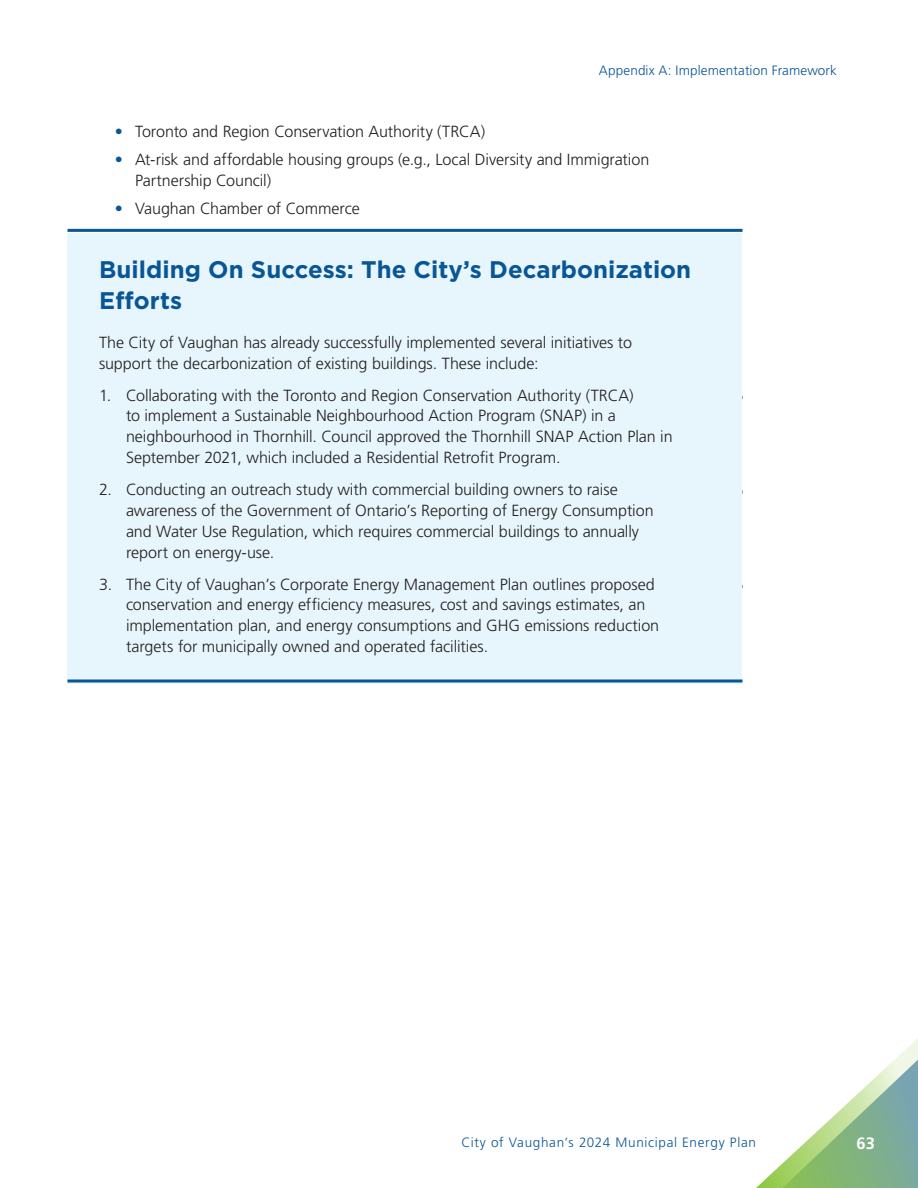
<style>
.page{position:relative;width:918px;height:1188px;background:#fff}
.page>*{position:absolute;margin:0;border:0;box-sizing:border-box;transform-origin:0 0}
.Box_1_-_Heading{font:700 24px/31.5px "Gotham";letter-spacing:.005em;color:#095596}
.t1{font:700 16.5px "Frutiger LT Std";color:#fff}
.Box_1_-_Body{font:300 16.2px/21px "Frutiger LT Std";letter-spacing:-.005em;color:#231f20}
.t2{font:300 13.5px "Frutiger LT Std";letter-spacing:.05em;color:#095596}
.t3{font:300 13.5px "Frutiger LT Std";letter-spacing:.02em;color:#095596}
.s1{font-weight:900;color:#095596}
</style>
<div class="page">
<svg style="left:756px;top:1038px;width:162px;height:150px"></svg>
<div style="left:68px;top:233px;width:674px;height:109px;background:#e6f6fc"></div>
<hr style="left:68px;top:229px;width:674px;height:3px;background:#095596">
<div style="left:68px;top:325px;width:674px;height:75px;background:#e6f6fc"></div>
<div style="left:68px;top:378px;width:674px;height:117px;background:#e6f6fc"></div>
<div style="left:68px;top:472px;width:674px;height:117px;background:#e6f6fc"></div>
<div style="left:68px;top:567px;width:674px;height:117px;background:#e6f6fc"></div>
<hr style="left:68px;top:680px;width:674px;height:2px;background:#095596">
<p class="t3" style="left:599px;top:63px;width:240px">Appendix A: Implementation Framework</p>
<p class="Box_1_-_Body" style="left:115px;top:122px;width:372px"><span class="s1">•</span> Toronto and Region Conservation Authority (TRCA)</p>
<p class="Box_1_-_Body" style="left:135px;top:149px;width:516px;text-indent:-20px"><span class="s1">•</span> At-risk and affordable housing groups (e.g., Local Diversity and Immigration<br>Partnership Council)</p>
<p class="Box_1_-_Body" style="left:115px;top:198px;width:247px"><span class="s1">•</span> Vaughan Chamber of Commerce</p>
<p class="Box_1_-_Heading" style="left:99px;top:253px;width:594px">Building On Success: The City’s Decarbonization<br>Efforts</p>
<p class="Box_1_-_Body" style="left:99px;top:332px;width:535px">The City of Vaughan has already successfully implemented several initiatives to support the decarbonization of existing buildings. These include:</p>
<p class="Box_1_-_Body" style="left:126px;top:385px;width:548px;text-indent:-27px">1. Collaborating with the Toronto and Region Conservation Authority (TRCA)<br>to implement a Sustainable Neighbourhood Action Program (SNAP) in a neighbourhood in Thornhill. Council approved the Thornhill SNAP Action Plan in September 2021, which included a Residential Retrofit Program.</p>
<p class="Box_1_-_Body" style="left:126px;top:479px;width:529px;text-indent:-27px">2. Conducting an outreach study with commercial building owners to raise awareness of the Government of Ontario’s Reporting of Energy Consumption and Water Use Regulation, which requires commercial buildings to annually report on energy-use.</p>
<p class="Box_1_-_Body" style="left:126px;top:574px;width:535px;text-indent:-27px">3. The City of Vaughan’s Corporate Energy Management Plan outlines proposed conservation and energy efficiency measures, cost and savings estimates, an implementation plan, and energy consumptions and GHG emissions reduction targets for municipally owned and operated facilities.</p>
<p class="t2" style="left:461px;top:1134px;width:296px">City of Vaughan’s 2024 Municipal Energy Plan</p>
<p class="t1" style="left:856px;top:1133px;width:20px">63</p>
</div>
